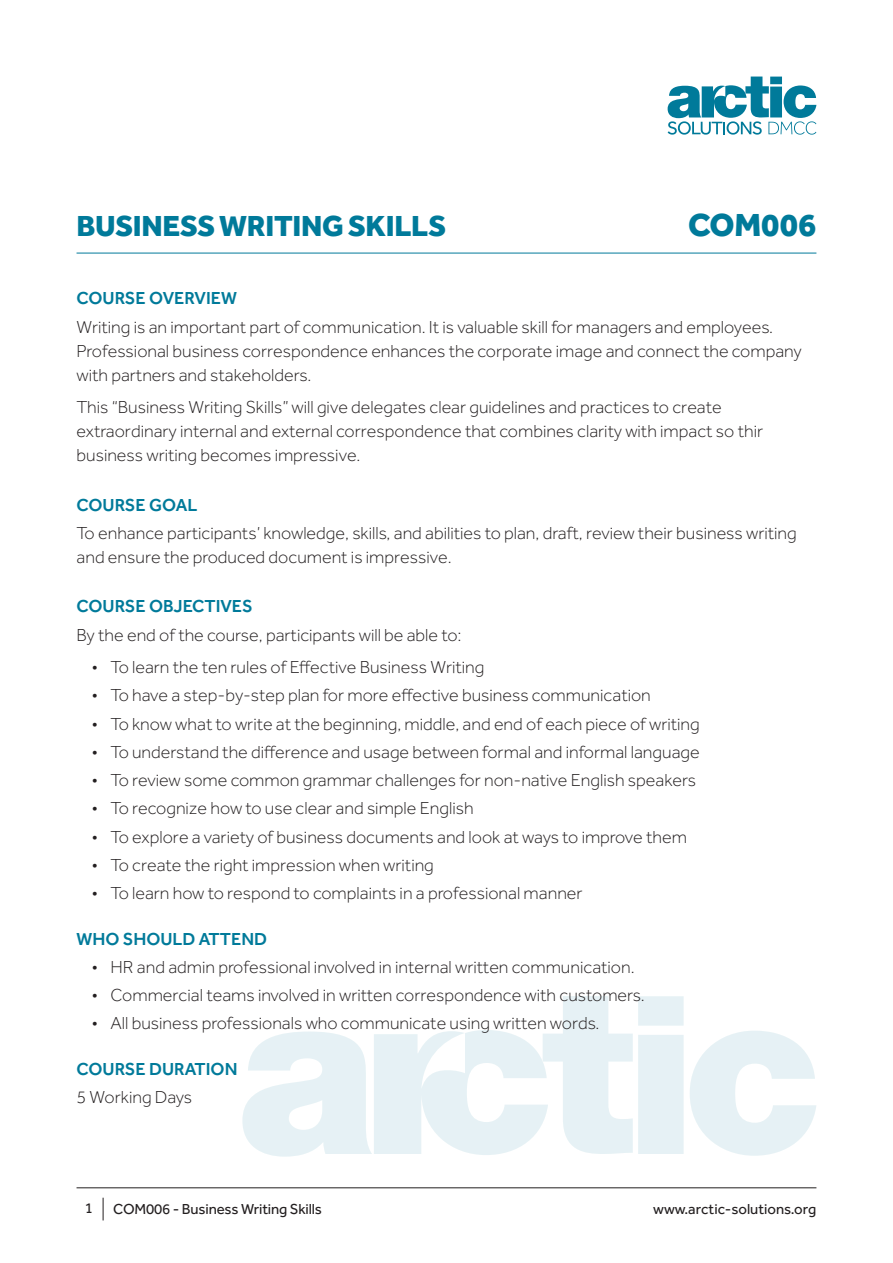
<style>
.page{position:relative;width:893px;height:1263px;background:#fff}
.page>*{position:absolute;margin:0;border:0;box-sizing:border-box;transform-origin:0 0}
.Code_-_Course_Outlin{font:800 33px "Effra";letter-spacing:-.01em;color:#007a9a}
.Title_-_Course_Outli{font:800 30px "Effra";letter-spacing:-.01em;color:#007a9a}
.Normal_-_Course_Outl{font:300 18px/24px "Effra";color:#231f20}
.Heading_-_Course_Out{font:500 18px "Effra";color:#007a9a}
.t1{font:15px "Effra";letter-spacing:-.01em;color:#231f20}
</style>
<div class="page">
<hr style="left:77px;top:1187px;width:739px;height:1px;background:#231f20">
<svg style="left:103px;top:1198px;width:1px;height:22px"></svg>
<svg style="left:690px;top:1031px;width:126px;height:125px"></svg>
<svg style="left:242px;top:996px;width:442px;height:161px"></svg>
<svg style="left:668px;top:77px;width:148px;height:58px"></svg>
<hr style="left:77px;top:253px;width:739px;height:1px;background:#007a9a">
<p class="Title_-_Course_Outli" style="left:77px;top:207px;width:371px">BUSINESS WRITING SKILLS</p>
<p class="Code_-_Course_Outlin" style="left:688px;top:204px;width:130px">COM006</p>
<p class="Heading_-_Course_Out" style="left:77px;top:288px;width:162px">COURSE OVERVIEW</p>
<p class="Normal_-_Course_Outl" style="left:77px;top:315px;width:727px">Writing is an important part of communication. It is valuable skill for managers and employees.<br>Professional business correspondence enhances the corporate image and connect the company with partners and stakeholders.</p>
<p class="Normal_-_Course_Outl" style="left:77px;top:395px;width:688px">This “Business Writing Skills” will give delegates clear guidelines and practices to create extraordinary internal and external correspondence that combines clarity with impact so thir business writing becomes impressive.</p>
<p class="Heading_-_Course_Out" style="left:77px;top:494px;width:122px">COURSE GOAL</p>
<p class="Normal_-_Course_Outl" style="left:77px;top:521px;width:722px">To enhance participants’ knowledge, skills, and abilities to plan, draft, review their business writing and ensure the produced document is impressive.</p>
<p class="Heading_-_Course_Out" style="left:77px;top:596px;width:178px">COURSE OBJECTIVES</p>
<p class="Normal_-_Course_Outl" style="left:77px;top:623px;width:386px">By the end of the course, participants will be able to:</p>
<p class="Normal_-_Course_Outl" style="left:92px;top:655px;width:394px">• To learn the ten rules of Effective Business Writing</p>
<p class="Normal_-_Course_Outl" style="left:92px;top:683px;width:561px">• To have a step-by-step plan for more effective business communication</p>
<p class="Normal_-_Course_Outl" style="left:92px;top:712px;width:610px">• To know what to write at the beginning, middle, and end of each piece of writing</p>
<p class="Normal_-_Course_Outl" style="left:92px;top:740px;width:610px">• To understand the difference and usage between formal and informal language</p>
<p class="Normal_-_Course_Outl" style="left:92px;top:768px;width:606px">• To review some common grammar challenges for non-native English speakers</p>
<p class="Normal_-_Course_Outl" style="left:92px;top:796px;width:383px">• To recognize how to use clear and simple English</p>
<p class="Normal_-_Course_Outl" style="left:92px;top:825px;width:597px">• To explore a variety of business documents and look at ways to improve them</p>
<p class="Normal_-_Course_Outl" style="left:92px;top:853px;width:344px">• To create the right impression when writing</p>
<p class="Normal_-_Course_Outl" style="left:92px;top:881px;width:492px">• To learn how to respond to complaints in a professional manner</p>
<p class="Heading_-_Course_Out" style="left:77px;top:928px;width:192px">WHO SHOULD ATTEND</p>
<p class="Normal_-_Course_Outl" style="left:92px;top:955px;width:544px">• HR and admin professional involved in internal written communication.</p>
<p class="Normal_-_Course_Outl" style="left:92px;top:983px;width:554px">• Commercial teams involved in written correspondence with customers.</p>
<p class="Normal_-_Course_Outl" style="left:92px;top:1011px;width:509px">• All business professionals who communicate using written words.</p>
<p class="Heading_-_Course_Out" style="left:77px;top:1058px;width:162px">COURSE DURATION</p>
<p class="Normal_-_Course_Outl" style="left:77px;top:1085px;width:117px">5 Working Days</p>
<p class="t1" style="left:85px;top:1199px;width:10px">1</p>
<p class="t1" style="left:113px;top:1200px;width:210px">COM006 - Business Writing Skills</p>
<p class="t1" style="left:653px;top:1200px;width:165px">www.arctic-solutions.org</p>
</div>
